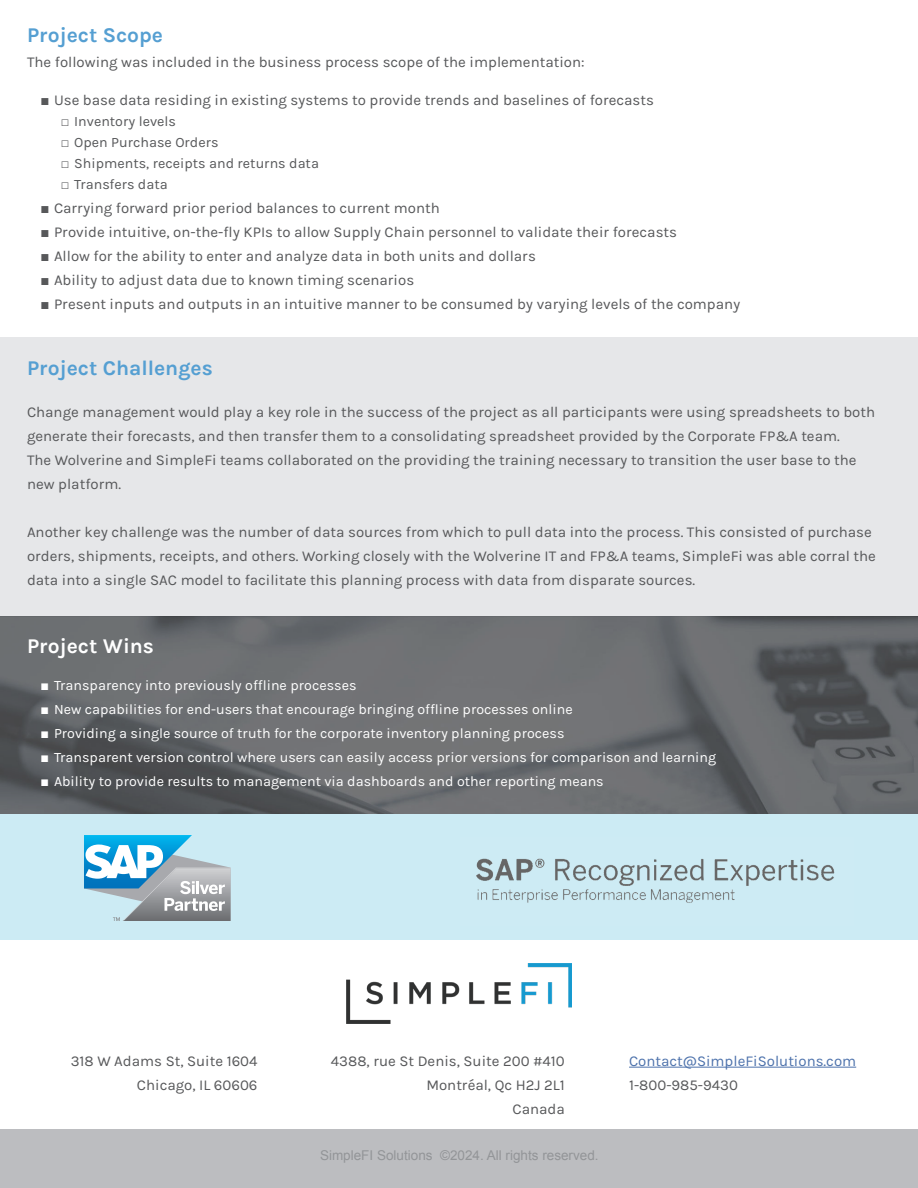
<style>
.page{position:relative;width:918px;height:1188px;background:#fff}
.page>*{position:absolute;margin:0;border:0;box-sizing:border-box;transform-origin:0 0}
.Titles{font:700 21px "Karla";color:#559fd2}
.Titles-2{font:700 21px "Karla";color:#fff}
.Paragraph{font:15px/24px "Karla";color:#57585a}
.Paragraph-2{font:15px "Karla";color:#4d72ac}
.t1{font:14.25px "Karla";color:#fff}
.t2{font:14.25px "Karla";color:#57585a}
.Paragraph-3{font:13.5px "Arial";color:#939598}
.s1{font-family:"Arial"}
</style>
<div class="page">
<div style="left:0;top:338px;width:918px;height:279px;background:#e6e7e9"></div>
<div style="left:0;top:1130px;width:918px;height:58px;background:#bcbdc0"></div>
<img style="left:0;top:617px;width:918px;height:198px">
<img style="left:347px;top:963px;width:225px;height:61px">
<hr style="left:629px;top:1067px;width:227px;height:1px;background:#4d72ac">
<div style="left:0;top:815px;width:918px;height:125px;background:#ccebf4"></div>
<svg style="left:84px;top:835px;width:147px;height:86px"></svg>
<img style="left:476px;top:858px;width:359px;height:45px">
<p class="Titles" style="left:27px;top:23px;width:138px">Project Scope</p>
<p class="Paragraph" style="left:27px;top:50px;width:559px">The following was included in the business process scope of the implementation:</p>
<p class="Paragraph" style="left:40px;top:89px;width:615px"><span class="s1">■</span> Use base data residing in existing systems to provide trends and baselines of forecasts</p>
<p class="t2" style="left:61px;top:114px;width:117px"><span class="s1">□</span> Inventory levels</p>
<p class="t2" style="left:61px;top:135px;width:159px"><span class="s1">□</span> Open Purchase Orders</p>
<p class="t2" style="left:61px;top:156px;width:260px"><span class="s1">□</span> Shipments, receipts and returns data</p>
<p class="t2" style="left:61px;top:177px;width:109px"><span class="s1">□</span> Transfers data</p>
<p class="Paragraph" style="left:40px;top:197px;width:401px"><span class="s1">■</span> Carrying forward prior period balances to current month</p>
<p class="Paragraph" style="left:40px;top:221px;width:638px"><span class="s1">■</span> Provide intuitive, on-the-fly KPIs to allow Supply Chain personnel to validate their forecasts</p>
<p class="Paragraph" style="left:40px;top:245px;width:497px"><span class="s1">■</span> Allow for the ability to enter and analyze data in both units and dollars</p>
<p class="Paragraph" style="left:40px;top:269px;width:375px"><span class="s1">■</span> Ability to adjust data due to known timing scenarios</p>
<p class="Paragraph" style="left:40px;top:293px;width:702px"><span class="s1">■</span> Present inputs and outputs in an intuitive manner to be consumed by varying levels of the company</p>
<p class="Titles" style="left:27px;top:355px;width:187px">Project Challenges</p>
<p class="Paragraph" style="left:27px;top:400px;width:850px">Change management would play a key role in the success of the project as all participants were using spreadsheets to both generate their forecasts, and then transfer them to a consolidating spreadsheet provided by the Corporate FP&amp;A team.<br>The Wolverine and SimpleFi teams collaborated on the providing the training necessary to transition the user base to the new platform.</p>
<p class="Paragraph" style="left:27px;top:520px;width:850px">Another key challenge was the number of data sources from which to pull data into the process. This consisted of purchase orders, shipments, receipts, and others. Working closely with the Wolverine IT and FP&amp;A teams, SimpleFi was able corral the data into a single SAC model to facilitate this planning process with data from disparate sources.</p>
<p class="Titles-2" style="left:27px;top:634px;width:129px">Project Wins</p>
<p class="t1" style="left:40px;top:678px;width:318px"><span class="s1">■</span> Transparency into previously offline processes</p>
<p class="t1" style="left:40px;top:702px;width:534px"><span class="s1">■</span> New capabilities for end-users that encourage bringing offline processes online</p>
<p class="t1" style="left:40px;top:726px;width:526px"><span class="s1">■</span> Providing a single source of truth for the corporate inventory planning process</p>
<p class="t1" style="left:40px;top:750px;width:677px"><span class="s1">■</span> Transparent version control where users can easily access prior versions for comparison and learning</p>
<p class="t1" style="left:40px;top:774px;width:565px"><span class="s1">■</span> Ability to provide results to management via dashboards and other reporting means</p>
<p class="Paragraph" style="left:71px;top:1049px;width:188px">318 W Adams St, Suite 1604</p>
<p class="Paragraph" style="left:137px;top:1073px;width:122px">Chicago, IL 60606</p>
<p class="Paragraph" style="left:331px;top:1049px;width:235px">4388, rue St Denis, Suite 200 #410</p>
<p class="Paragraph" style="left:426px;top:1073px;width:140px">Montréal, Qc H2J 2L1</p>
<p class="Paragraph" style="left:512px;top:1097px;width:54px">Canada</p>
<p class="Paragraph-3" style="left:320px;top:1146px;width:280px">SimpleFI Solutions ©2024. All rights reserved.</p>
<p class="Paragraph-2" style="left:629px;top:1053px;width:229px">Contact@SimpleFiSolutions.com</p>
<p class="Paragraph" style="left:629px;top:1073px;width:111px">1-800-985-9430</p>
</div>
